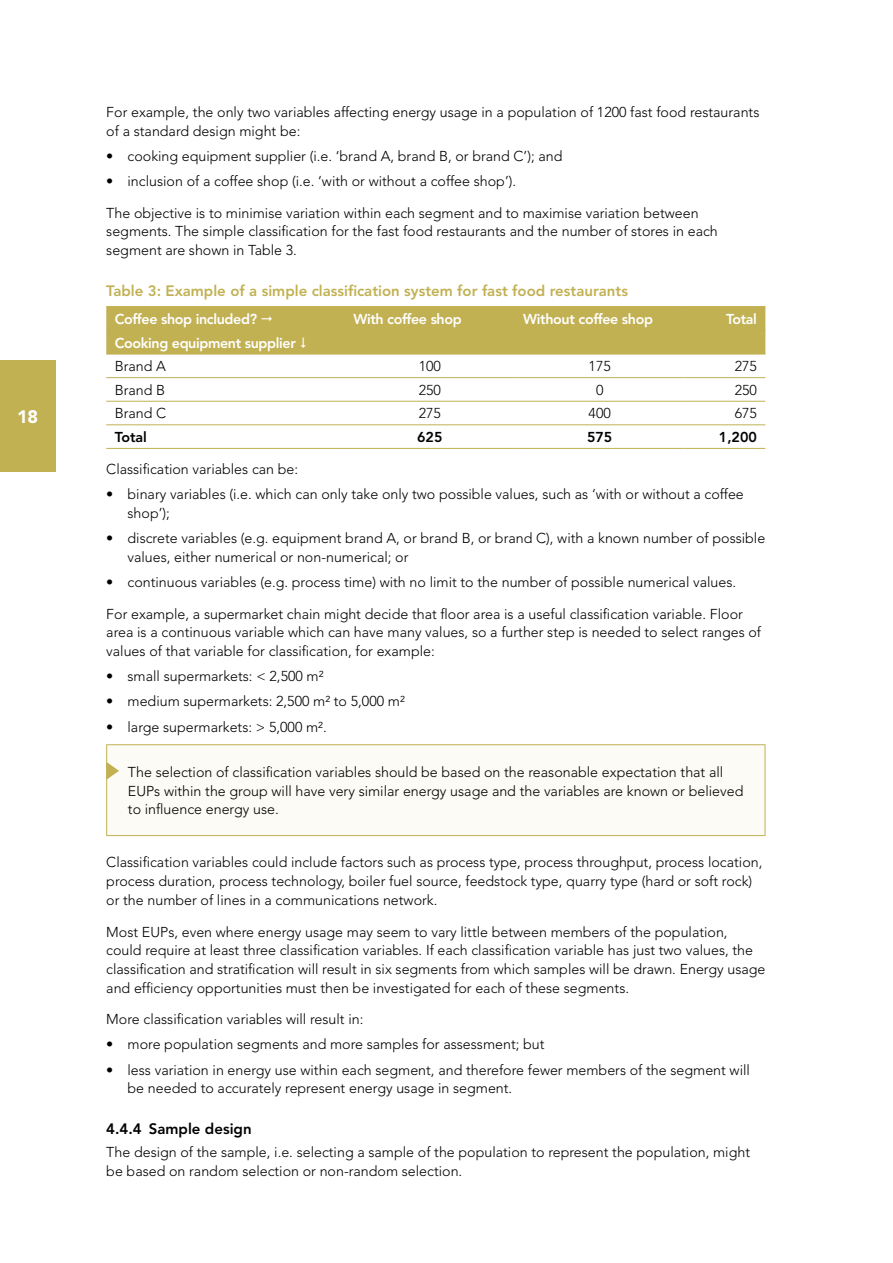
<style>
.page{position:relative;width:893px;height:1263px;background:#fff}
.page>*{position:absolute;margin:0;border:0;box-sizing:border-box;transform-origin:0 0}
.t1{font:900 18px "Avenir";color:#fff}
.t2{font:800 15px "Avenir";color:#c1b153}
.t3{font:800 15px "Avenir";color:#000}
.t4{font:300 14.25px/18.8px "Avenir";color:#000}
.t5{font:800 14.25px "Avenir";letter-spacing:-.025em;color:#fff}
.t6{font:800 14.25px "Avenir";color:#000}
</style>
<div class="page">
<div style="left:0;top:361px;width:55px;height:111px;background:#c1b153"></div>
<hr style="left:106px;top:377px;width:239px;height:1px;background:#c1b153">
<hr style="left:345px;top:377px;width:170px;height:1px;background:#c1b153">
<hr style="left:515px;top:377px;width:170px;height:1px;background:#c1b153">
<hr style="left:685px;top:377px;width:80px;height:1px;background:#c1b153">
<hr style="left:106px;top:401px;width:239px;height:1px;background:#c1b153">
<hr style="left:345px;top:401px;width:170px;height:1px;background:#c1b153">
<hr style="left:515px;top:401px;width:170px;height:1px;background:#c1b153">
<hr style="left:685px;top:401px;width:80px;height:1px;background:#c1b153">
<hr style="left:106px;top:424px;width:239px;height:1px;background:#c1b153">
<hr style="left:345px;top:424px;width:170px;height:1px;background:#c1b153">
<hr style="left:515px;top:424px;width:170px;height:1px;background:#c1b153">
<hr style="left:685px;top:424px;width:80px;height:1px;background:#c1b153">
<hr style="left:106px;top:306px;width:239px;height:1px;background:#c1b153">
<hr style="left:345px;top:306px;width:170px;height:1px;background:#c1b153">
<hr style="left:515px;top:306px;width:170px;height:1px;background:#c1b153">
<hr style="left:685px;top:306px;width:80px;height:1px;background:#c1b153">
<hr style="left:106px;top:354px;width:239px;height:1px;background:#c1b153">
<hr style="left:345px;top:354px;width:170px;height:1px;background:#c1b153">
<hr style="left:515px;top:354px;width:170px;height:1px;background:#c1b153">
<hr style="left:685px;top:354px;width:80px;height:1px;background:#c1b153">
<hr style="left:106px;top:448px;width:239px;height:1px;background:#c1b153">
<hr style="left:345px;top:448px;width:170px;height:1px;background:#c1b153">
<hr style="left:515px;top:448px;width:170px;height:1px;background:#c1b153">
<hr style="left:685px;top:448px;width:80px;height:1px;background:#c1b153">
<div style="left:107px;top:745px;width:658px;height:90px;background:#fcfbf5"></div>
<hr style="left:106px;top:744px;width:659px;height:1px;background:#c1b153">
<hr style="left:106px;top:745px;width:1px;height:90px;background:#c1b153">
<hr style="left:765px;top:745px;width:1px;height:90px;background:#c1b153">
<hr style="left:106px;top:835px;width:659px;height:1px;background:#c1b153">
<svg style="left:106px;top:762px;width:13px;height:18px"></svg>
<div style="left:106px;top:307px;width:659px;height:47px;background:#c1b153"></div>
<p class="t1" style="left:17px;top:406px;width:22px">18</p>
<p class="t4" style="left:106px;top:103px;width:655px">For example, the only two variables affecting energy usage in a population of 1200 fast food restaurants of a standard design might be:</p>
<p class="t4" style="left:106px;top:147px;width:458px">• cooking equipment supplier (i.e. ‘brand A, brand B, or brand C’); and</p>
<p class="t4" style="left:106px;top:172px;width:411px">• inclusion of a coffee shop (i.e. ‘with or without a coffee shop’).</p>
<p class="t4" style="left:106px;top:203px;width:613px">The objective is to minimise variation within each segment and to maximise variation between segments. The simple classification for the fast food restaurants and the number of stores in each segment are shown in Table 3.</p>
<p class="t2" style="left:106px;top:282px;width:523px">Table 3: Example of a simple classification system for fast food restaurants</p>
<p class="t5" style="left:115px;top:311px;width:144px">Coffee shop included?</p>
<p class="t5" style="left:353px;top:310px;width:110px">With coffee shop</p>
<p class="t5" style="left:523px;top:310px;width:131px">Without coffee shop</p>
<p class="t5" style="left:726px;top:310px;width:32px">Total</p>
<p class="t5" style="left:115px;top:334px;width:183px">Cooking equipment supplier</p>
<p class="t4" style="left:115px;top:357px;width:53px">Brand A</p>
<p class="t4" style="left:419px;top:357px;width:24px">100</p>
<p class="t4" style="left:589px;top:357px;width:24px">175</p>
<p class="t4" style="left:735px;top:357px;width:24px">275</p>
<p class="t4" style="left:115px;top:380px;width:52px">Brand B</p>
<p class="t4" style="left:419px;top:380px;width:24px">250</p>
<p class="t4" style="left:596px;top:380px;width:9px">0</p>
<p class="t4" style="left:735px;top:380px;width:24px">250</p>
<p class="t4" style="left:115px;top:404px;width:53px">Brand C</p>
<p class="t4" style="left:419px;top:404px;width:24px">275</p>
<p class="t4" style="left:589px;top:404px;width:24px">400</p>
<p class="t4" style="left:735px;top:404px;width:24px">675</p>
<p class="t6" style="left:115px;top:429px;width:34px">Total</p>
<p class="t6" style="left:417px;top:429px;width:27px">625</p>
<p class="t6" style="left:587px;top:429px;width:27px">575</p>
<p class="t6" style="left:719px;top:429px;width:39px">1,200</p>
<p class="t4" style="left:106px;top:460px;width:193px">Classification variables can be:</p>
<p class="t4" style="left:128px;top:485px;width:618px;text-indent:-21px">• binary variables (i.e. which can only take only two possible values, such as ‘with or without a coffee shop’);</p>
<p class="t4" style="left:128px;top:529px;width:639px;text-indent:-21px">• discrete variables (e.g. equipment brand A, or brand B, or brand C), with a known number of possible values, either numerical or non-numerical; or</p>
<p class="t4" style="left:106px;top:573px;width:631px">• continuous variables (e.g. process time) with no limit to the number of possible numerical values.</p>
<p class="t4" style="left:106px;top:604px;width:656px">For example, a supermarket chain might decide that floor area is a useful classification variable. Floor area is a continuous variable which can have many values, so a further step is needed to select ranges of values of that variable for classification, for example:</p>
<p class="t4" style="left:106px;top:667px;width:219px">• small supermarkets: &lt; 2,500 m²</p>
<p class="t4" style="left:106px;top:692px;width:300px">• medium supermarkets: 2,500 m² to 5,000 m²</p>
<p class="t4" style="left:106px;top:717px;width:222px">• large supermarkets: &gt; 5,000 m².</p>
<p class="t4" style="left:128px;top:762px;width:617px">The selection of classification variables should be based on the reasonable expectation that all<br>EUPs within the group will have very similar energy usage and the variables are known or believed to influence energy use.</p>
<p class="t4" style="left:106px;top:853px;width:658px">Classification variables could include factors such as process type, process throughput, process location, process duration, process technology, boiler fuel source, feedstock type, quarry type (hard or soft rock) or the number of lines in a communications network.</p>
<p class="t4" style="left:106px;top:922px;width:661px">Most EUPs, even where energy usage may seem to vary little between members of the population, could require at least three classification variables. If each classification variable has just two values, the classification and stratification will result in six segments from which samples will be drawn. Energy usage and efficiency opportunities must then be investigated for each of these segments.</p>
<p class="t4" style="left:106px;top:1010px;width:259px">More classification variables will result in:</p>
<p class="t4" style="left:106px;top:1035px;width:440px">• more population segments and more samples for assessment; but</p>
<p class="t4" style="left:128px;top:1060px;width:624px;text-indent:-21px">• less variation in energy use within each segment, and therefore fewer members of the segment will be needed to accurately represent energy usage in segment.</p>
<p class="t3" style="left:106px;top:1120px;width:147px">4.4.4 Sample design</p>
<p class="t4" style="left:106px;top:1143px;width:645px">The design of the sample, i.e. selecting a sample of the population to represent the population, might be based on random selection or non-random selection.</p>
</div>
